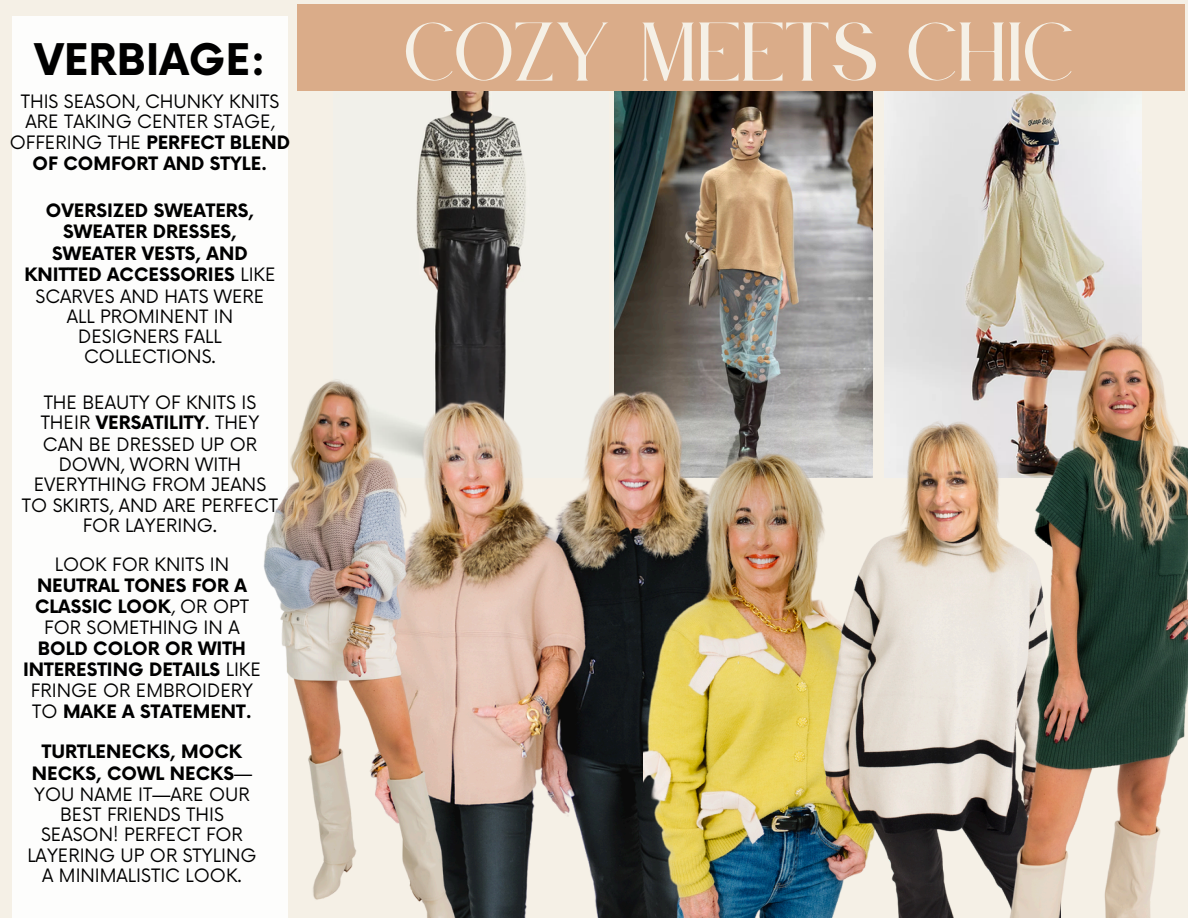
<style>
.page{position:relative;width:1188px;height:918px;background:#f5f0e6}
.page>*{position:absolute;margin:0;border:0;box-sizing:border-box;transform-origin:0 0}
.t1{font:72.9px "Le Jour Serif";color:#f5f0e6}
.t2{font:700 42.45px "Now";color:#000}
.t3{font:18px/20.7px "Now";color:#000;text-align:center}
.t4{font:700 18px/20.9px "Now";color:#000;text-align:center}
.s1{font-weight:700}
.s2{font-weight:400}
</style>
<div class="page">
<div style="left:12px;top:16px;width:276px;height:902px;background:#fff"></div>
<img style="left:614px;top:92px;width:258px;height:336px">
<div style="left:297px;top:5px;width:887px;height:86px;background:#daac89"></div>
<img style="left:884px;top:92px;width:258px;height:326px">
<img style="left:416px;top:92px;width:110px;height:276px">
<img style="left:545px;top:368px;width:240px;height:550px">
<img style="left:263px;top:368px;width:282px;height:550px">
<img style="left:643px;top:428px;width:172px;height:490px">
<img style="left:815px;top:418px;width:181px;height:500px">
<img style="left:996px;top:319px;width:192px;height:599px">
<p class="t2" style="left:34px;top:37px;width:233px">VERBIAGE:</p>
<p class="t3" style="left:10px;top:92px;width:282px">THIS SEASON, CHUNKY KNITS<br>ARE TAKING CENTER STAGE,<br>OFFERING THE <span class="s1">PERFECT BLEND<br>OF COMFORT AND STYLE.</span></p>
<p class="t4" style="left:24px;top:201px;width:253px">OVERSIZED SWEATERS,<br>SWEATER DRESSES,<br>SWEATER VESTS, AND<br>KNITTED ACCESSORIES <span class="s2">LIKE<br>SCARVES AND HATS WERE<br>ALL PROMINENT IN<br>DESIGNERS FALL<br>COLLECTIONS.</span></p>
<p class="t3" style="left:22px;top:393px;width:258px">THE BEAUTY OF KNITS IS<br>THEIR <span class="s1">VERSATILITY</span>. THEY<br>CAN BE DRESSED UP OR<br>DOWN, WORN WITH<br>EVERYTHING FROM JEANS<br>TO SKIRTS, AND ARE PERFECT<br>FOR LAYERING.</p>
<p class="t4" style="left:23px;top:555px;width:239px"><span class="s2">LOOK FOR KNITS IN<br></span>NEUTRAL TONES FOR A<br>CLASSIC LOOK<span class="s2">, OR OPT<br>FOR SOMETHING IN A<br></span>BOLD COLOR OR WITH<br>INTERESTING DETAILS <span class="s2">LIKE<br>FRINGE OR EMBROIDERY<br>TO</span> MAKE A STATEMENT.</p>
<p class="t3" style="left:27px;top:742px;width:231px"><span class="s1">TURTLENECKS, MOCK<br>NECKS, COWL NECKS</span>—<br>YOU NAME IT—ARE OUR<br>BEST FRIENDS THIS<br>SEASON! PERFECT FOR<br>LAYERING UP OR STYLING<br>A MINIMALISTIC LOOK.</p>
<p class="t1" style="left:406px;top:13px;width:671px">COZY MEETS CHIC</p>
</div>
